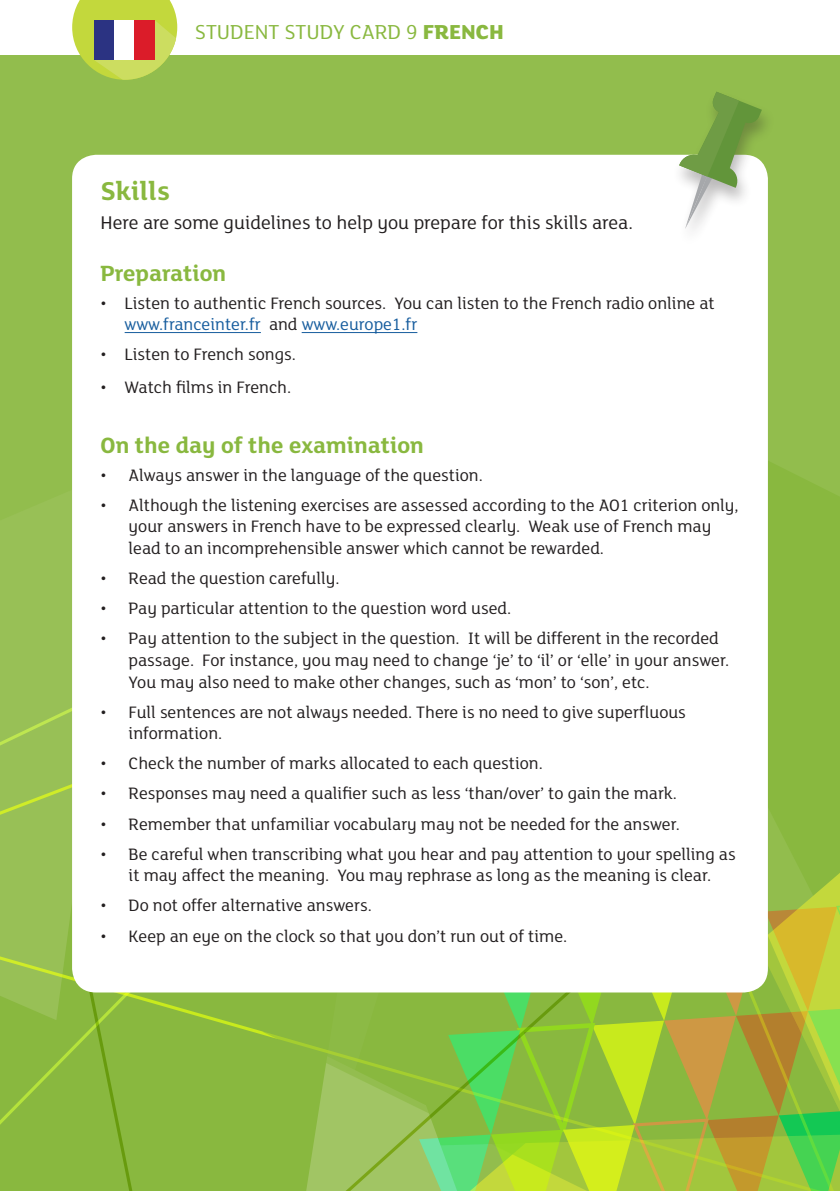
<style>
.page{position:relative;width:840px;height:1191px;background:#fff}
.page>*{position:absolute;margin:0;border:0;box-sizing:border-box;transform-origin:0 0}
.t1{font:700 28px "FS Lola";color:#89b83f}
.t2{font:700 24px "FS Lola";color:#89b83f}
.t3{font:22px "FS Lola";color:#89b83f}
.Body_Text{font:20px "FS Lola";color:#231f20}
.t4{font:18px/21.6px "FS Lola";color:#231f20}
.s1{font-weight:800}
.s2{color:#175d9e}
</style>
<div class="page">
<div style="left:0;top:0;width:839px;height:1191px;background:#92bd4d"></div>
<svg style="left:767px;top:341px;width:56px;height:148px"></svg>
<div style="left:767px;top:489px;width:72px;height:264px;background:#89b83f"></div>
<div style="left:767px;top:586px;width:71px;height:167px;background:#89b83f"></div>
<svg style="left:0;top:707px;width:72px;height:484px"></svg>
<svg style="left:767px;top:753px;width:72px;height:147px;fill:#89b83f"></svg>
<svg style="left:749px;top:900px;width:90px;height:291px"></svg>
<svg style="left:72px;top:973px;width:677px;height:218px"></svg>
<div style="left:72px;top:155px;width:695px;height:837px;background:#fff;border-radius:24px"></div>
<hr style="left:125px;top:332px;width:136px;height:1px;background:#175d9e">
<hr style="left:301px;top:332px;width:116px;height:1px;background:#175d9e">
<div style="left:0;top:0;width:839px;height:54px;background:#fff"></div>
<div style="left:670px;top:91px;width:105px;height:157px;background:#231f20;opacity:.31"></div>
<svg style="left:678px;top:92px;width:83px;height:137px"></svg>
<svg style="left:72px;top:0;width:105px;height:80px"></svg>
<div style="left:94px;top:20px;width:20px;height:40px;background:#2b3382"></div>
<div style="left:114px;top:20px;width:21px;height:40px;background:#fff"></div>
<div style="left:135px;top:20px;width:20px;height:40px;background:#db1c29"></div>
<p class="t3" style="left:195px;top:18px;width:310px">STUDENT STUDY CARD 9 <span class="s1">FRENCH</span></p>
<h2 class="t1" style="left:101px;top:171px;width:71px">Skills</h2>
<p class="Body_Text" style="left:101px;top:210px;width:533px">Here are some guidelines to help you prepare for this skills area.</p>
<h3 class="t2" style="left:101px;top:257px;width:127px">Preparation</h3>
<p class="t4" style="left:125px;top:291px;width:591px;text-indent:-24px">• Listen to authentic French sources. You can listen to the French radio online at <span class="s2">www.franceinter.fr</span> and <span class="s2">www.europe1.fr</span></p>
<p class="t4" style="left:101px;top:343px;width:197px">• Listen to French songs.</p>
<p class="t4" style="left:101px;top:375px;width:192px">• Watch films in French.</p>
<h3 class="t2" style="left:101px;top:429px;width:324px">On the day of the examination</h3>
<p class="t4" style="left:101px;top:463px;width:383px">• Always answer in the language of the question.</p>
<p class="t4" style="left:129px;top:493px;width:611px;text-indent:-28px">• Although the listening exercises are assessed according to the AO1 criterion only, your answers in French have to be expressed clearly. Weak use of French may lead to an incomprehensible answer which cannot be rewarded.</p>
<p class="t4" style="left:101px;top:566px;width:240px">• Read the question carefully.</p>
<p class="t4" style="left:101px;top:597px;width:412px">• Pay particular attention to the question word used.</p>
<p class="t4" style="left:129px;top:627px;width:601px;text-indent:-28px">• Pay attention to the subject in the question. It will be different in the recorded passage. For instance, you may need to change ‘je’ to ‘il’ or ‘elle’ in your answer.<br>You may also need to make other changes, such as ‘mon’ to ‘son’, etc.</p>
<p class="t4" style="left:129px;top:700px;width:558px;text-indent:-28px">• Full sentences are not always needed. There is no need to give superfluous information.</p>
<p class="t4" style="left:101px;top:752px;width:443px">• Check the number of marks allocated to each question.</p>
<p class="t4" style="left:101px;top:782px;width:577px">• Responses may need a qualifier such as less ‘than/over’ to gain the mark.</p>
<p class="t4" style="left:101px;top:812px;width:580px">• Remember that unfamiliar vocabulary may not be needed for the answer.</p>
<p class="t4" style="left:101px;top:842px;width:636px;text-align:center">• Be careful when transcribing what you hear and pay attention to your spelling as it may affect the meaning. You may rephrase as long as the meaning is clear.</p>
<p class="t4" style="left:101px;top:894px;width:272px">• Do not offer alternative answers.</p>
<p class="t4" style="left:101px;top:924px;width:468px">• Keep an eye on the clock so that you don’t run out of time.</p>
</div>
